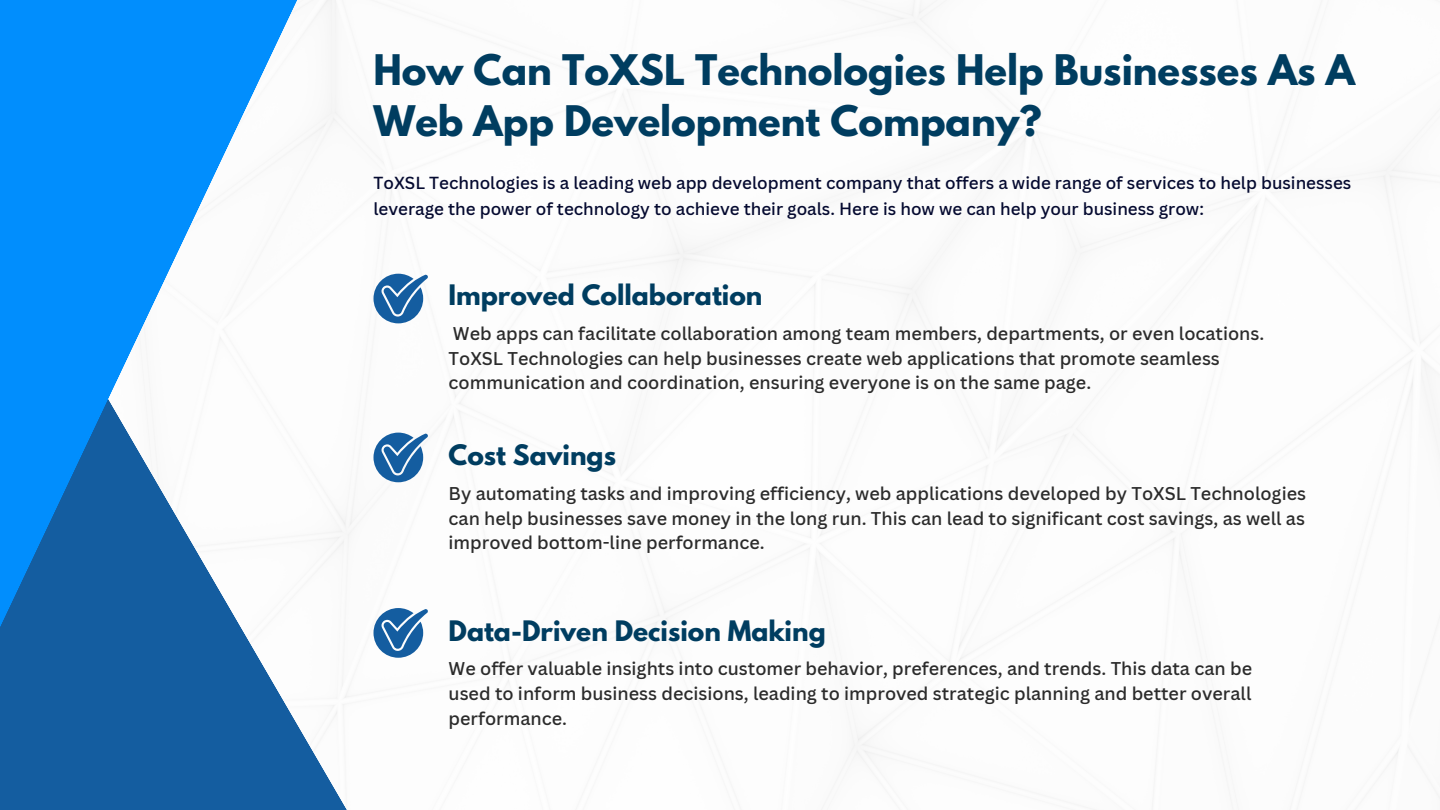
<style>
.page{position:relative;width:1440px;height:810px;background:#fff}
.page>*{position:absolute;margin:0;border:0;box-sizing:border-box;transform-origin:0 0}
.t1{font:700 37.3px/51px "League Spartan";color:#003d60}
.t2{font:700 25px "League Spartan";color:#003d60}
.t3{font:500 18px/24.8px "Canva Sans";color:#2b2b2b;text-align:justify}
.t4{font:500 17px/26.2px "Canva Sans";color:#050a30}
</style>
<div class="page">
<svg style="left:0;top:0;width:462px;height:810px"></svg>
<svg style="left:374px;top:274px;width:55px;height:49px"></svg>
<svg style="left:374px;top:433px;width:55px;height:49px"></svg>
<svg style="left:374px;top:608px;width:55px;height:50px"></svg>
<p class="t1" style="left:374px;top:49px;width:983px">How Can ToXSL Technologies Help Businesses As A<br>Web App Development Company?</p>
<p class="t4" style="left:374px;top:169px;width:979px">ToXSL Technologies is a leading web app development company that offers a wide range of services to help businesses leverage the power of technology to achieve their goals. Here is how we can help your business grow:</p>
<p class="t2" style="left:449px;top:283px;width:315px">Improved Collaboration</p>
<p class="t3" style="left:449px;top:320px;width:817px;text-align:left">Web apps can facilitate collaboration among team members, departments, or even locations.<br>ToXSL Technologies can help businesses create web applications that promote seamless communication and coordination, ensuring everyone is on the same page.</p>
<h1 class="t2" style="left:449px;top:443px;width:169px">Cost Savings</h1>
<p class="t3" style="left:449px;top:480px;width:859px">By automating tasks and improving efficiency, web applications developed by ToXSL Technologies can help businesses save money in the long run. This can lead to significant cost savings, as well as improved bottom-line performance.</p>
<h2 class="t2" style="left:449px;top:618px;width:379px">Data-Driven Decision Making</h2>
<p class="t3" style="left:449px;top:656px;width:805px">We offer valuable insights into customer behavior, preferences, and trends. This data can be used to inform business decisions, leading to improved strategic planning and better overall performance.</p>
</div>
